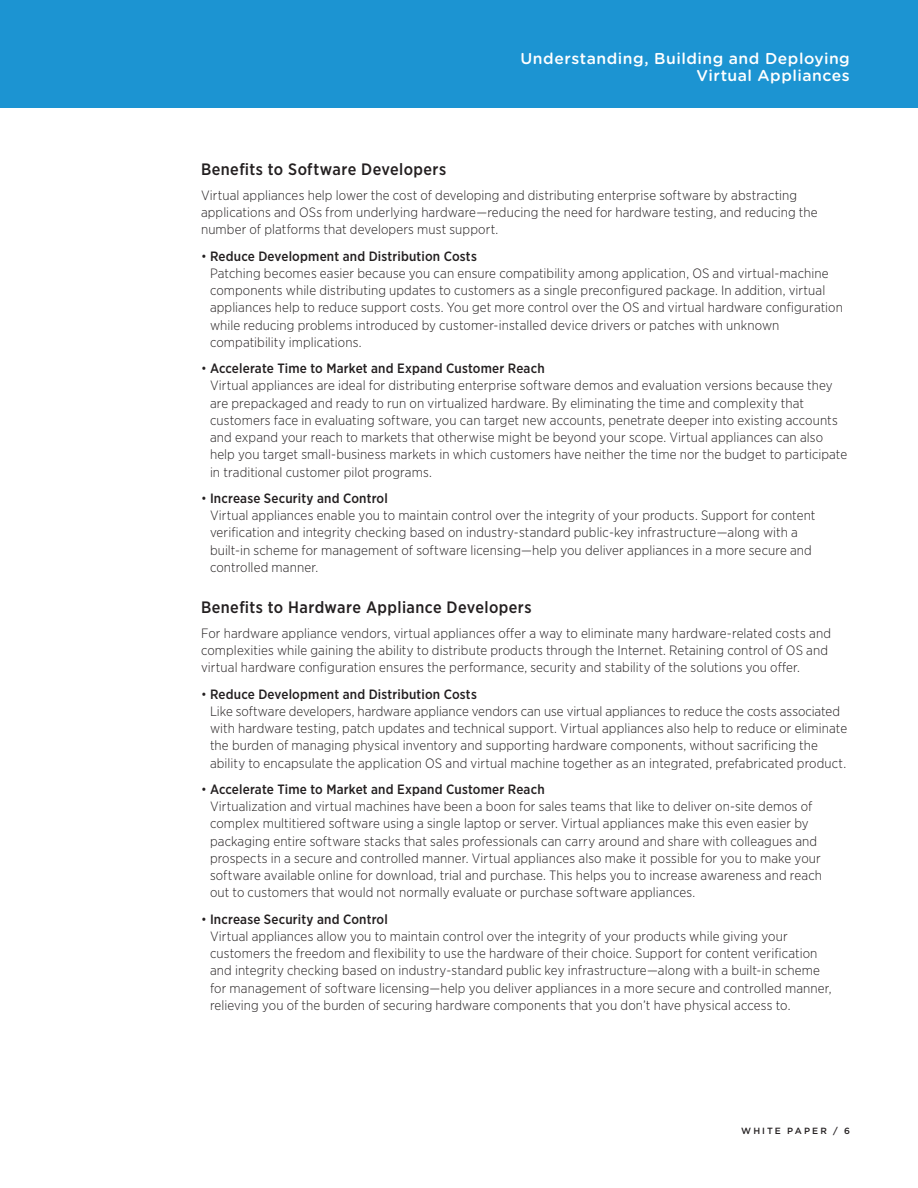
<style>
.page{position:relative;width:918px;height:1188px;background:#fff}
.page>*{position:absolute;margin:0;border:0;box-sizing:border-box;transform-origin:0 0}
._4a_Subhead_1{font:500 16.5px "Gotham Narrow";letter-spacing:.025em;color:#231f20}
.t1{font:500 15.75px/17.2px "Gotham Rounded";letter-spacing:.03em;color:#fff;text-align:right}
._8b_Bullet_1_body_la{font:300 13.5px/17.2px "Gotham Narrow";letter-spacing:.01em;color:#231f20}
._5a_Body{font:300 13.5px/17.2px "Gotham Narrow";letter-spacing:.01em;color:#231f20}
.t2{font:500 9px "Gotham";letter-spacing:.23em;color:#231f20}
.s1{font-weight:500}
</style>
<div class="page">
<div style="left:0;top:0;width:918px;height:108px;background:#1c94d2"></div>
<p class="t1" style="left:520px;top:49px;width:331px">Understanding, Building and Deploying<br>Virtual Appliances</p>
<p class="_4a_Subhead_1" style="left:201px;top:159px;width:247px">Benefits to Software Developers</p>
<p class="_5a_Body" style="left:201px;top:186px;width:618px">Virtual appliances help lower the cost of developing and distributing enterprise software by abstracting applications and OSs from underlying hardware—reducing the need for hardware testing, and reducing the number of platforms that developers must support.</p>
<p class="_8b_Bullet_1_body_la" style="left:210px;top:247px;width:635px;text-indent:-9px">• <span class="s1">Reduce Development and Distribution Costs<br></span>Patching becomes easier because you can ensure compatibility among application, OS and virtual-machine components while distributing updates to customers as a single preconfigured package. In addition, virtual appliances help to reduce support costs. You get more control over the OS and virtual hardware configuration while reducing problems introduced by customer-installed device drivers or patches with unknown compatibility implications.</p>
<p class="_8b_Bullet_1_body_la" style="left:210px;top:360px;width:639px;text-indent:-9px">• <span class="s1">Accelerate Time to Market and Expand Customer Reach<br></span>Virtual appliances are ideal for distributing enterprise software demos and evaluation versions because they are prepackaged and ready to run on virtualized hardware. By eliminating the time and complexity that customers face in evaluating software, you can target new accounts, penetrate deeper into existing accounts and expand your reach to markets that otherwise might be beyond your scope. Virtual appliances can also help you target small-business markets in which customers have neither the time nor the budget to participate in traditional customer pilot programs.</p>
<p class="_8b_Bullet_1_body_la" style="left:210px;top:489px;width:607px;text-indent:-9px">• <span class="s1">Increase Security and Control<br></span>Virtual appliances enable you to maintain control over the integrity of your products. Support for content verification and integrity checking based on industry-standard public-key infrastructure—along with a built-in scheme for management of software licensing—help you deliver appliances in a more secure and controlled manner.</p>
<p class="_4a_Subhead_1" style="left:201px;top:597px;width:332px">Benefits to Hardware Appliance Developers</p>
<p class="_5a_Body" style="left:201px;top:624px;width:632px">For hardware appliance vendors, virtual appliances offer a way to eliminate many hardware-related costs and complexities while gaining the ability to distribute products through the Internet. Retaining control of OS and virtual hardware configuration ensures the performance, security and stability of the solutions you offer.</p>
<p class="_8b_Bullet_1_body_la" style="left:210px;top:685px;width:639px;text-indent:-9px">• <span class="s1">Reduce Development and Distribution Costs<br></span>Like software developers, hardware appliance vendors can use virtual appliances to reduce the costs associated with hardware testing, patch updates and technical support. Virtual appliances also help to reduce or eliminate the burden of managing physical inventory and supporting hardware components, without sacrificing the ability to encapsulate the application OS and virtual machine together as an integrated, prefabricated product.</p>
<p class="_8b_Bullet_1_body_la" style="left:210px;top:780px;width:613px;text-indent:-9px">• <span class="s1">Accelerate Time to Market and Expand Customer Reach<br></span>Virtualization and virtual machines have been a boon for sales teams that like to deliver on-site demos of complex multitiered software using a single laptop or server. Virtual appliances make this even easier by packaging entire software stacks that sales professionals can carry around and share with colleagues and prospects in a secure and controlled manner. Virtual appliances also make it possible for you to make your software available online for download, trial and purchase. This helps you to increase awareness and reach out to customers that would not normally evaluate or purchase software appliances.</p>
<p class="_8b_Bullet_1_body_la" style="left:210px;top:910px;width:623px;text-indent:-9px">• <span class="s1">Increase Security and Control<br></span>Virtual appliances allow you to maintain control over the integrity of your products while giving your customers the freedom and flexibility to use the hardware of their choice. Support for content verification and integrity checking based on industry-standard public key infrastructure—along with a built-in scheme for management of software licensing—help you deliver appliances in a more secure and controlled manner, relieving you of the burden of securing hardware components that you don’t have physical access to.</p>
<p class="t2" style="left:741px;top:1125px;width:110px">WHITE PAPER / 6</p>
</div>
